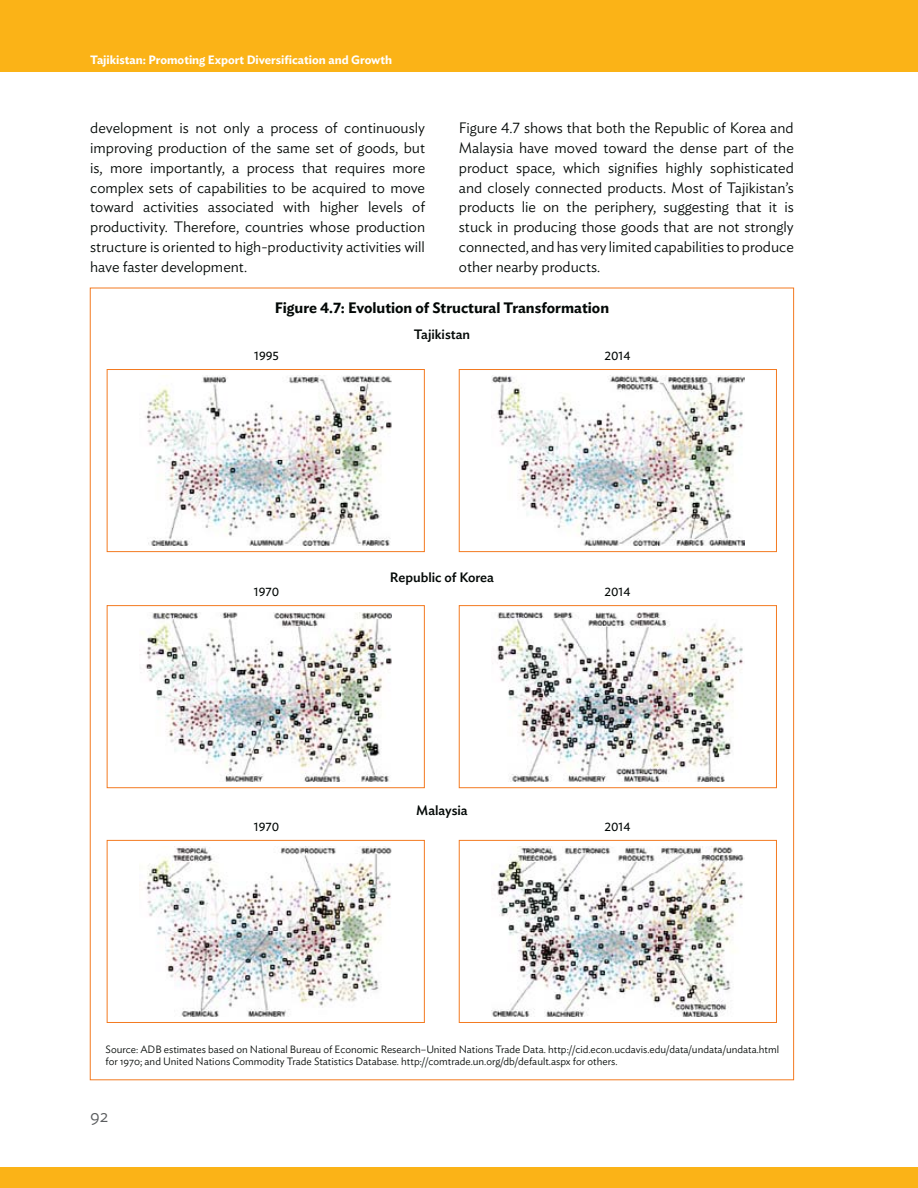
<style>
.page{position:relative;width:918px;height:1188px;background:#fff}
.page>*{position:absolute;margin:0;border:0;box-sizing:border-box;transform-origin:0 0}
.t1{font:300 18px "Ideal Sans";color:#5b5d5f}
.t2{font:300 15px/19.8px "Ideal Sans";color:#030806;text-align:justify}
.t3{font:600 15px "Ideal Sans";color:#030806}
.t4{font:500 13.5px "Ideal Sans";color:#030806}
.t5{font:600 12px "Ideal Sans";color:#fff}
.t6{font:12px "Ideal Sans";color:#030806}
.t7{font:300 10.5px/12.6px "Ideal Sans";color:#030806}
</style>
<div class="page">
<div style="left:0;top:0;width:918px;height:72px;background:#fbb317"></div>
<div style="left:0;top:1168px;width:918px;height:20px;background:#fbb317"></div>
<img style="left:145px;top:376px;width:247px;height:169px">
<div style="left:107px;top:369px;width:318px;height:183px;border:1px solid #f37a21"></div>
<img style="left:140px;top:612px;width:252px;height:169px">
<div style="left:107px;top:605px;width:318px;height:183px;border:1px solid #f37a21"></div>
<img style="left:145px;top:847px;width:247px;height:169px">
<div style="left:107px;top:840px;width:318px;height:183px;border:1px solid #f37a21"></div>
<img style="left:492px;top:376px;width:252px;height:169px">
<div style="left:459px;top:369px;width:318px;height:183px;border:1px solid #f37a21"></div>
<img style="left:492px;top:612px;width:251px;height:169px">
<div style="left:459px;top:605px;width:318px;height:183px;border:1px solid #f37a21"></div>
<img style="left:492px;top:847px;width:252px;height:169px">
<div style="left:459px;top:840px;width:318px;height:183px;border:1px solid #f37a21"></div>
<p class="t5" style="left:90px;top:55px;width:304px">Tajikistan: Promoting Export Diversification and Growth</p>
<p class="t2" style="left:90px;top:120px;width:336px">development is not only a process of continuously improving production of the same set of goods, but is, more importantly, a process that requires more complex sets of capabilities to be acquired to move toward activities associated with higher levels of productivity. Therefore, countries whose production structure is oriented to high-productivity activities will have faster development.</p>
<p class="t2" style="left:459px;top:120px;width:337px">Figure 4.7 shows that both the Republic of Korea and Malaysia have moved toward the dense part of the product space, which signifies highly sophisticated and closely connected products. Most of Tajikistan’s products lie on the periphery, suggesting that it is stuck in producing those goods that are not strongly connected, and has very limited capabilities to produce other nearby products.</p>
<p class="t3" style="left:275px;top:302px;width:336px">Figure 4.7: Evolution of Structural Transformation</p>
<p class="t4" style="left:414px;top:330px;width:58px">Tajikistan</p>
<p class="t6" style="left:254px;top:351px;width:26px">1995</p>
<p class="t6" style="left:604px;top:351px;width:28px">2014</p>
<p class="t4" style="left:390px;top:572px;width:106px">Republic of Korea</p>
<p class="t6" style="left:254px;top:587px;width:27px">1970</p>
<p class="t6" style="left:604px;top:587px;width:28px">2014</p>
<p class="t4" style="left:416px;top:805px;width:53px">Malaysia</p>
<p class="t6" style="left:254px;top:822px;width:27px">1970</p>
<p class="t6" style="left:604px;top:822px;width:28px">2014</p>
<p class="t7" style="left:106px;top:1044px;width:675px">Source: ADB estimates based on National Bureau of Economic Research–United Nations Trade Data. http://cid.econ.ucdavis.edu/data/undata/undata.html for 1970; and United Nations Commodity Trade Statistics Database. http://comtrade.un.org/db/default.aspx for others.</p>
<p class="t1" style="left:90px;top:1110px;width:20px">92</p>
</div>
